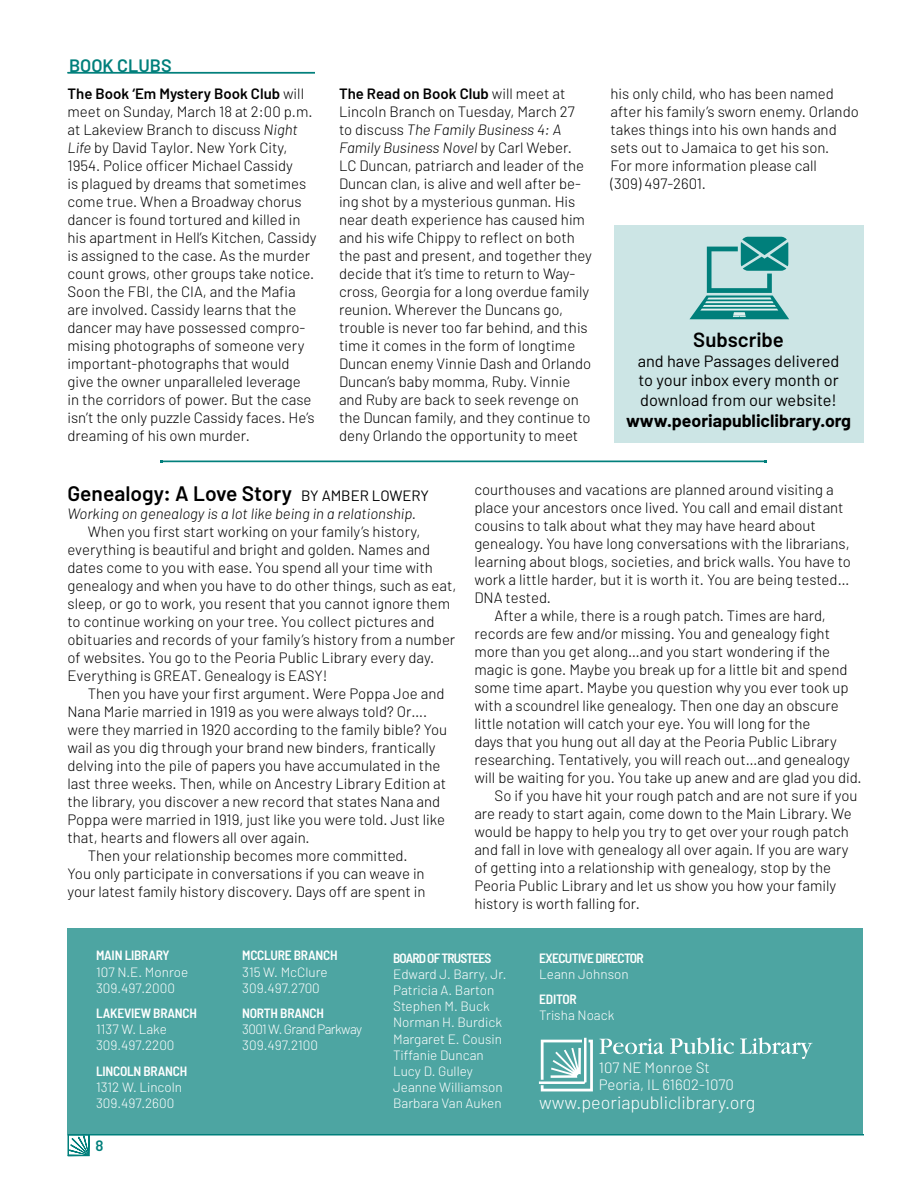
<style>
.page{position:relative;width:918px;height:1188px;background:#fff}
.page>*{position:absolute;margin:0;border:0;box-sizing:border-box;transform-origin:0 0}
.t1{font:600 21px "Barlow";color:#000}
.t2{font:600 20.4px "Barlow";color:#000}
.t3{font:300 18px "Barlow";color:#fff}
.t4{font:600 18px "Barlow";color:#007f7b}
.t5{font:700 17.7px "Barlow";color:#000}
.t6{font:16.35px/19.6px "Barlow";color:#000;text-align:justify}
.t7{font:300 15px/18px "Barlow";color:#000}
.t8{font:italic 300 15px "Barlow";color:#000}
.t9{font:300 15px/16.8px "Barlow";color:#fff}
.t10{font:600 15px "Barlow";color:#007f7b}
.t11{font:300 13.5px/16.2px "Barlow";color:#fff}
.t12{font:600 semi-condensed 13.5px "Barlow";letter-spacing:-.02em;color:#fff}
.t13{font:300 13.5px/16.2px "Barlow";letter-spacing:-.04em;color:#fff}
.t14{font:600 semi-condensed 13.5px "Barlow";letter-spacing:-.05em;color:#fff}
.t15{font:600 semi-condensed 13.5px "Barlow";letter-spacing:-.06em;color:#fff}
.s1{font-weight:600}
.s2{font-style:italic}
.s3{font-weight:400;font-size:15px}
</style>
<div class="page">
<hr style="left:68px;top:1134px;width:796px;height:2px;background:#007f7b">
<svg style="left:71px;top:1137px;width:16px;height:16px"></svg>
<div style="left:68px;top:1134px;width:22px;height:22px;border:2px solid #007f7b"></div>
<div style="left:68px;top:928px;width:795px;height:206px;background:#4da5a2"></div>
<svg style="left:539px;top:1038px;width:54px;height:53px"></svg>
<svg style="left:599px;top:1039px;width:65px;height:15px"></svg>
<svg style="left:670px;top:1037px;width:64px;height:17px"></svg>
<svg style="left:740px;top:1037px;width:73px;height:22px"></svg>
<hr style="left:162px;top:461px;width:604px;height:1px;background:#007f7b">
<hr style="left:68px;top:72px;width:247px;height:1px;background:#007f7b">
<hr style="left:68px;top:73px;width:247px;height:1px;background:#007f7b">
<div style="left:614px;top:225px;width:249px;height:218px;background:#cce5e5"></div>
<svg style="left:689px;top:237px;width:100px;height:82px"></svg>
<p class="t4" style="left:69px;top:54px;width:104px">BOOK CLUBS</p>
<p class="t7" style="left:68px;top:84px;width:251px"><span class="s1">The Book ‘Em Mystery Book Club</span> will meet on Sunday, March 18 at 2:00 p.m. at Lakeview Branch to discuss <span class="s2">Night Life</span> by David Taylor. New York City, 1954. Police officer Michael Cassidy<br>is plagued by dreams that sometimes come true. When a Broadway chorus dancer is found tortured and killed in his apartment in Hell’s Kitchen, Cassidy is assigned to the case. As the murder count grows, other groups take notice.<br>Soon the FBI, the CIA, and the Mafia are involved. Cassidy learns that the dancer may have possessed compro&shy;mising photographs of someone very important-photographs that would give the owner unparalleled leverage<br>in the corridors of power. But the case isn’t the only puzzle Cassidy faces. He’s dreaming of his own murder.</p>
<p class="t7" style="left:339px;top:84px;width:255px"><span class="s1">The Read on Book Club</span> will meet at Lincoln Branch on Tuesday, March 27<br>to discuss <span class="s2">The Family Business 4: A Family Business Novel</span> by Carl Weber.<br>LC Duncan, patriarch and leader of the Duncan clan, is alive and well after be&shy;ing shot by a mysterious gunman. His near death experience has caused him and his wife Chippy to reflect on both the past and present, and together they decide that it’s time to return to Way&shy;cross, Georgia for a long overdue family reunion. Wherever the Duncans go, trouble is never too far behind, and this time it comes in the form of longtime Duncan enemy Vinnie Dash and Orlando Duncan’s baby momma, Ruby. Vinnie and Ruby are back to seek revenge on the Duncan family, and they continue to deny Orlando the opportunity to meet</p>
<p class="t7" style="left:611px;top:84px;width:250px">his only child, who has been named after his family’s sworn enemy. Orlando takes things into his own hands and sets out to Jamaica to get his son.<br>For more information please call<br>(309) 497-2601.</p>
<h2 class="t2" style="left:693px;top:327px;width:92px">Subscribe</h2>
<p class="t6" style="left:638px;top:351px;width:203px">and have Passages delivered to your inbox every month or download from our website!</p>
<p class="t5" style="left:626px;top:410px;width:227px">www.peoriapubliclibrary.org</p>
<h1 class="t1" style="left:68px;top:480px;width:363px">Genealogy: A Love Story <span class="s3">BY AMBER LOWERY</span></h1>
<p class="t8" style="left:68px;top:504px;width:350px">Working on genealogy is a lot like being in a relationship.</p>
<p class="t7" style="left:68px;top:522px;width:390px;text-indent:20px">When you first start working on your family’s history, everything is beautiful and bright and golden. Names and dates come to you with ease. You spend all your time with genealogy and when you have to do other things, such as eat, sleep, or go to work, you resent that you cannot ignore them to continue working on your tree. You collect pictures and obituaries and records of your family’s history from a number of websites. You go to the Peoria Public Library every day.<br>Everything is GREAT. Genealogy is EASY!</p>
<p class="t7" style="left:88px;top:684px;width:358px">Then you have your first argument. Were Poppa Joe and</p>
<p class="t7" style="left:68px;top:702px;width:361px">Nana Marie married in 1919 as you were always told? Or….</p>
<p class="t7" style="left:68px;top:720px;width:381px">were they married in 1920 according to the family bible? You</p>
<p class="t7" style="left:68px;top:738px;width:370px">wail as you dig through your brand new binders, frantically</p>
<p class="t7" style="left:68px;top:756px;width:374px">delving into the pile of papers you have accumulated in the</p>
<p class="t7" style="left:68px;top:774px;width:380px">last three weeks. Then, while on Ancestry Library Edition at</p>
<p class="t7" style="left:68px;top:792px;width:374px">the library, you discover a new record that states Nana and</p>
<p class="t7" style="left:68px;top:810px;width:379px">Poppa were married in 1919, just like you were told. Just like</p>
<p class="t7" style="left:68px;top:828px;width:244px">that, hearts and flowers all over again.</p>
<p class="t7" style="left:88px;top:846px;width:321px">Then your relationship becomes more committed.</p>
<p class="t7" style="left:68px;top:864px;width:359px">You only participate in conversations if you can weave in</p>
<p class="t7" style="left:68px;top:882px;width:360px">your latest family history discovery. Days off are spent in</p>
<p class="t7" style="left:474px;top:480px;width:361px">courthouses and vacations are planned around visiting a</p>
<p class="t7" style="left:474px;top:498px;width:371px">place your ancestors once lived. You call and email distant</p>
<p class="t7" style="left:474px;top:516px;width:343px">cousins to talk about what they may have heard about</p>
<p class="t7" style="left:474px;top:534px;width:377px">genealogy. You have long conversations with the librarians,</p>
<p class="t7" style="left:474px;top:552px;width:378px">learning about blogs, societies, and brick walls. You have to</p>
<p class="t7" style="left:474px;top:570px;width:376px">work a little harder, but it is worth it. You are being tested…</p>
<p class="t7" style="left:474px;top:588px;width:78px">DNA tested.</p>
<p class="t7" style="left:495px;top:606px;width:333px">After a while, there is a rough patch. Times are hard,</p>
<p class="t7" style="left:474px;top:624px;width:357px">records are few and/or missing. You and genealogy fight</p>
<p class="t7" style="left:474px;top:642px;width:357px">more than you get along…and you start wondering if the</p>
<p class="t7" style="left:474px;top:660px;width:375px">magic is gone. Maybe you break up for a little bit and spend</p>
<p class="t7" style="left:474px;top:678px;width:376px">some time apart. Maybe you question why you ever took up</p>
<p class="t7" style="left:474px;top:696px;width:366px">with a scoundrel like genealogy. Then one day an obscure</p>
<p class="t7" style="left:474px;top:714px;width:338px">little notation will catch your eye. You will long for the</p>
<p class="t7" style="left:474px;top:732px;width:364px">days that you hung out all day at the Peoria Public Library</p>
<p class="t7" style="left:474px;top:750px;width:377px">researching. Tentatively, you will reach out…and genealogy</p>
<p class="t7" style="left:474px;top:768px;width:389px">will be waiting for you. You take up anew and are glad you did.</p>
<p class="t7" style="left:495px;top:786px;width:364px">So if you have hit your rough patch and are not sure if you</p>
<p class="t7" style="left:474px;top:804px;width:379px">are ready to start again, come down to the Main Library. We</p>
<p class="t7" style="left:474px;top:822px;width:376px">would be happy to help you try to get over your rough patch</p>
<p class="t7" style="left:474px;top:840px;width:376px">and fall in love with genealogy all over again. If you are wary</p>
<p class="t7" style="left:474px;top:858px;width:358px">of getting into a relationship with genealogy, stop by the</p>
<p class="t7" style="left:474px;top:876px;width:363px">Peoria Public Library and let us show you how your family</p>
<p class="t7" style="left:474px;top:894px;width:167px">history is worth falling for.</p>
<p class="t12" style="left:96px;top:947px;width:75px">MAIN LIBRARY</p>
<p class="t11" style="left:96px;top:963px;width:94px">107 N.E. Monroe<br>309.497.2000</p>
<p class="t12" style="left:96px;top:1005px;width:102px">LAKEVIEW BRANCH</p>
<p class="t11" style="left:96px;top:1021px;width:80px">1137 W. Lake<br>309.497.2200</p>
<p class="t12" style="left:96px;top:1062px;width:93px">LINCOLN BRANCH</p>
<p class="t11" style="left:96px;top:1079px;width:88px">1312 W. Lincoln<br>309.497.2600</p>
<p class="t10" style="left:96px;top:1136px;width:9px">8</p>
<p class="t12" style="left:242px;top:947px;width:97px">MCCLURE BRANCH</p>
<p class="t11" style="left:242px;top:963px;width:87px">315 W. McClure<br>309.497.2700</p>
<p class="t12" style="left:242px;top:1005px;width:83px">NORTH BRANCH</p>
<p class="t13" style="left:242px;top:1021px;width:121px">3001 W. Grand Parkway<br>309.497.2100</p>
<p class="t15" style="left:393px;top:949px;width:100px">BOARD OF TRUSTEES</p>
<p class="t11" style="left:393px;top:966px;width:115px">Edward J. Barry, Jr.<br>Patricia A. Barton<br>Stephen M. Buck<br>Norman H. Burdick<br>Margaret E. Cousin<br>Tiffanie Duncan<br>Lucy D. Gulley<br>Jeanne Williamson<br>Barbara Van Auken</p>
<p class="t14" style="left:539px;top:949px;width:106px">EXECUTIVE DIRECTOR</p>
<p class="t11" style="left:539px;top:966px;width:91px">Leann Johnson</p>
<p class="t12" style="left:539px;top:991px;width:39px">EDITOR</p>
<p class="t11" style="left:539px;top:1007px;width:77px">Trisha Noack</p>
<p class="t9" style="left:599px;top:1059px;width:137px">107 NE Monroe St<br>Peoria, IL 61602-1070</p>
<p class="t3" style="left:539px;top:1092px;width:218px">www.peoriapubliclibrary.org</p>
</div>
